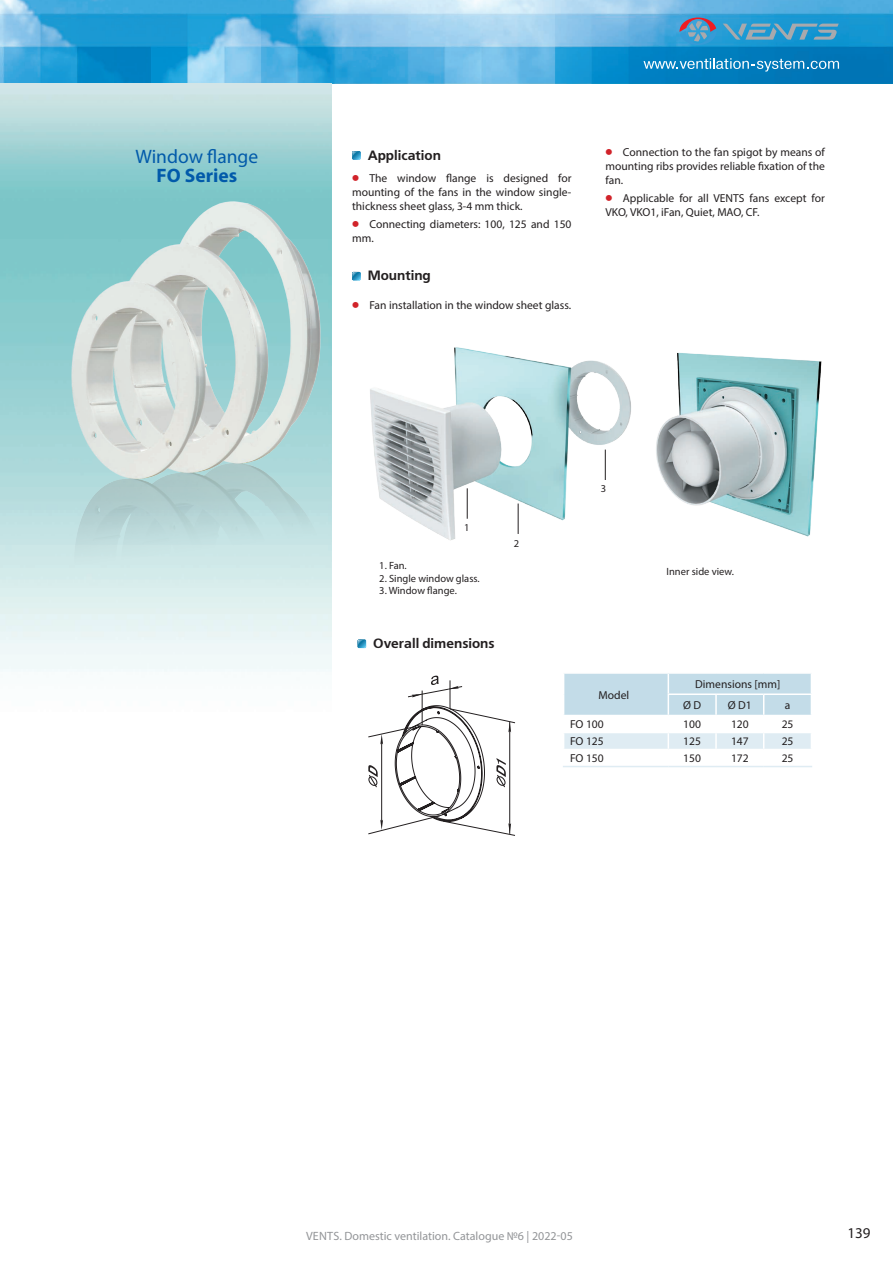
<style>
.page{position:relative;width:893px;height:1263px;background:#fff}
.page>*{position:absolute;margin:0;border:0;box-sizing:border-box;transform-origin:0 0}
.t1{font:19.5px "Myriad Pro";color:#015aaa}
.t2{font:700 19.5px "Myriad Pro";color:#015aaa}
.t3{font:15px "Myriad Pro";color:#231f20}
.t4{font:700 13.5px "Free Set C";color:#231f20}
.t5{font:12px "Myriad Pro";color:#939598}
.t6{font:11.55px/13.8px "Myriad Pro";color:#231f20}
.t7{font:10.5px "Myriad Pro";color:#231f20}
.s1{font-family:"Free Set C";font-weight:700;font-size:17.4px;color:#d1232a}
</style>
<div class="page">
<img style="left:0;top:0;width:893px;height:83px">
<svg style="left:643px;top:58px;width:196px;height:14px;background:#3696c9"></svg>
<svg style="left:723px;top:24px;width:116px;height:16px;background:#549ec2"></svg>
<svg style="left:679px;top:18px;width:38px;height:27px"></svg>
<svg style="left:352px;top:151px;width:9px;height:9px"></svg>
<svg style="left:352px;top:272px;width:9px;height:8px"></svg>
<img style="left:38px;top:195px;width:294px;height:373px">
<svg style="left:564px;top:673px;width:247px;height:76px"></svg>
<hr style="left:563px;top:766px;width:105px;height:1px;background:#dfecf3">
<hr style="left:668px;top:766px;width:48px;height:1px;background:#dfecf3">
<hr style="left:716px;top:766px;width:48px;height:1px;background:#dfecf3">
<hr style="left:764px;top:766px;width:48px;height:1px;background:#dfecf3">
<svg style="left:358px;top:639px;width:8px;height:9px"></svg>
<img style="left:370px;top:347px;width:253px;height:194px">
<img style="left:623px;top:352px;width:199px;height:185px">
<svg style="left:368px;top:676px;width:147px;height:160px"></svg>
<hr style="left:381px;top:742px;width:1px;height:79px;background:#231f20">
<hr style="left:509px;top:722px;width:1px;height:112px;background:#231f20">
<hr style="left:467px;top:488px;width:1px;height:31px;background:#231f20">
<hr style="left:605px;top:450px;width:1px;height:30px;background:#231f20">
<hr style="left:518px;top:503px;width:1px;height:31px;background:#231f20">
<h1 class="t1" style="left:136px;top:144px;width:124px">Window flange</h1>
<h1 class="t2" style="left:157px;top:163px;width:82px">FO Series</h1>
<p class="t4" style="left:368px;top:147px;width:75px">Application</p>
<p class="t6" style="left:352px;top:171px;width:221px;text-align:justify"><span class="s1">•</span> The window flange is designed for mounting of the fans in the window single&shy;thickness sheet glass, 3-4 mm thick.</p>
<p class="t6" style="left:352px;top:217px;width:221px"><span class="s1">•</span> Connecting diameters: 100, 125 and 150 mm.</p>
<p class="t4" style="left:368px;top:268px;width:65px">Mounting</p>
<p class="t6" style="left:352px;top:298px;width:221px"><span class="s1">•</span> Fan installation in the window sheet glass.</p>
<p class="t6" style="left:605px;top:145px;width:221px;text-align:justify"><span class="s1">•</span> Connection to the fan spigot by means of mounting ribs provides reliable fixation of the fan.</p>
<p class="t6" style="left:605px;top:191px;width:221px"><span class="s1">•</span> Applicable for all VENTS fans except for<br>VKO, VKO1, iFan, Quiet, MAO, CF.</p>
<p class="t7" style="left:464px;top:521px;width:7px">1</p>
<p class="t7" style="left:379px;top:559px;width:29px">1. Fan.</p>
<p class="t7" style="left:379px;top:572px;width:102px">2. Single window glass.</p>
<p class="t7" style="left:379px;top:584px;width:79px">3. Window flange.</p>
<p class="t4" style="left:373px;top:636px;width:123px">Overall dimensions</p>
<p class="t7" style="left:514px;top:537px;width:7px">2</p>
<p class="t7" style="left:601px;top:482px;width:7px">3</p>
<p class="t7" style="left:666px;top:565px;width:69px">Inner side view.</p>
<p class="t6" style="left:598px;top:688px;width:32px">Model</p>
<p class="t6" style="left:683px;top:673px;width:99px;line-height:21.3px;text-indent:12px">Dimensions [mm]<br>Ø D</p>
<p class="t6" style="left:728px;top:698px;width:26px">Ø D1</p>
<p class="t6" style="left:785px;top:698px;width:7px">a</p>
<p class="t6" style="left:570px;top:717px;width:35px">FO 100</p>
<p class="t6" style="left:683px;top:717px;width:19px">100</p>
<p class="t6" style="left:731px;top:717px;width:19px">120</p>
<p class="t6" style="left:782px;top:717px;width:13px">25</p>
<p class="t6" style="left:570px;top:734px;width:35px">FO 125</p>
<p class="t6" style="left:683px;top:734px;width:19px">125</p>
<p class="t6" style="left:731px;top:734px;width:19px">147</p>
<p class="t6" style="left:782px;top:734px;width:13px">25</p>
<p class="t6" style="left:570px;top:751px;width:35px">FO 150</p>
<p class="t6" style="left:683px;top:751px;width:19px">150</p>
<p class="t6" style="left:731px;top:751px;width:19px">172</p>
<p class="t6" style="left:782px;top:751px;width:13px">25</p>
<p class="t5" style="left:306px;top:1229px;width:268px">VENTS. Domestic ventilation. Catalogue №6 | 2022-05</p>
<p class="t3" style="left:847px;top:1224px;width:25px">139</p>
</div>
